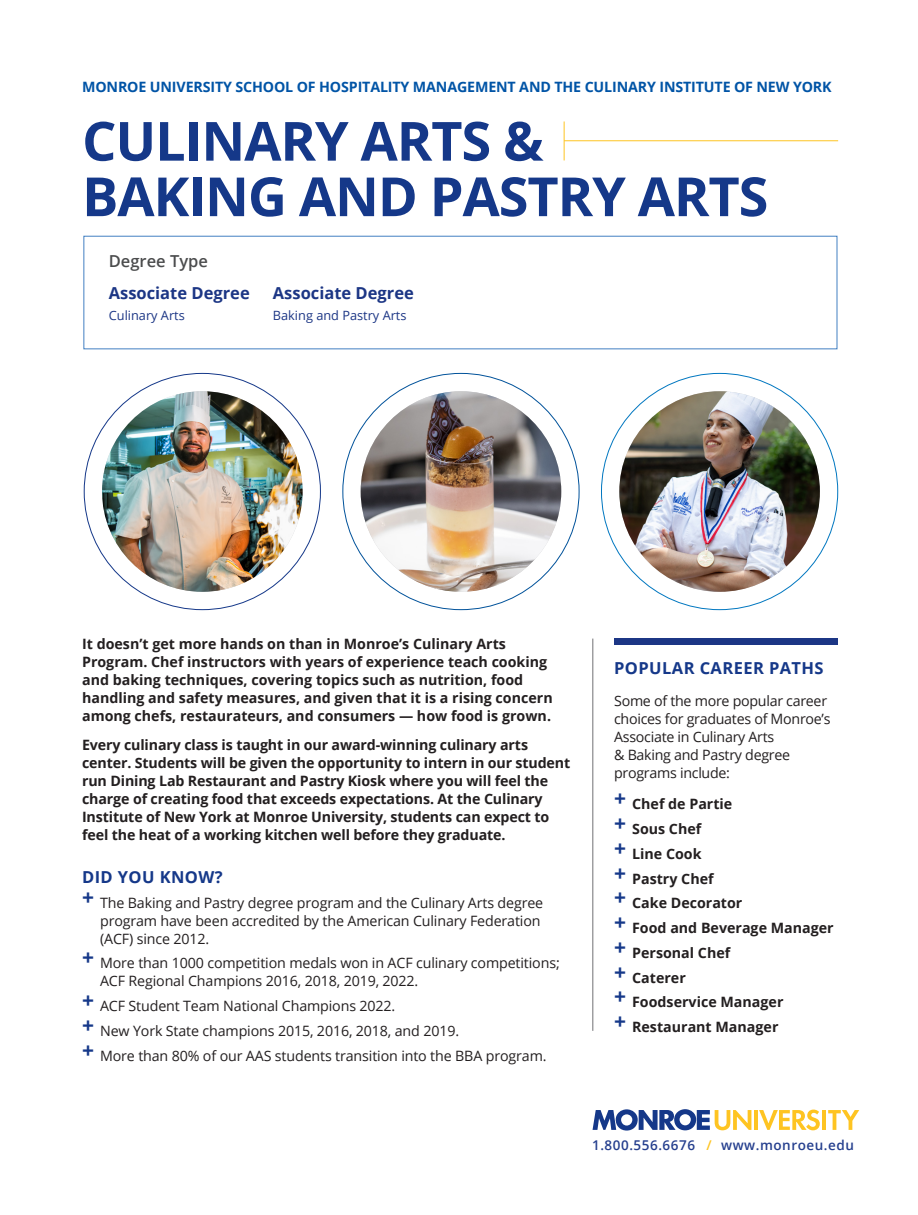
<style>
.page{position:relative;width:918px;height:1215px;background:#fff}
.page>*{position:absolute;margin:0;border:0;box-sizing:border-box;transform-origin:0 0}
.headline{font:700 54px/55.5px "Open Sans";letter-spacing:-.02em;color:#153889}
.DegreeName{font:700 16.5px "Open Sans";color:#1c3685}
._11ptboldCaps{font:700 16.5px "Open Sans";letter-spacing:.025em;color:#153889}
.Degreetitle{font:600 16.5px "Open Sans";color:#4b4c4d}
.body_more_space{font:700 14.25px/18px "Open Sans";color:#231f20}
.body{font:14.25px/18px "Open Sans";letter-spacing:-.01em;color:#231f20}
.headline-2{font:700 14.25px "Open Sans";letter-spacing:-.01em;color:#0154a6}
.t1{font:600 13.5px "Open Sans";letter-spacing:.04em;color:#253f8e}
.DegreeSmallText{font:12.75px "Open Sans";color:#1c3685}
.s1{color:#fec422}
</style>
<div class="page">
<svg style="left:593px;top:1109px;width:158px;height:22px"></svg>
<hr style="left:754px;top:1110px;width:4px;height:20px;background:#fec422">
<svg style="left:759px;top:1110px;width:61px;height:20px"></svg>
<hr style="left:822px;top:1110px;width:4px;height:20px;background:#fec422">
<svg style="left:828px;top:1110px;width:31px;height:20px"></svg>
<hr style="left:564px;top:140px;width:274px;height:1px;background:#fec422">
<hr style="left:564px;top:122px;width:1px;height:38px;background:#fec422">
<div style="left:83px;top:236px;width:754px;height:113px;border:1px solid #4280c2"></div>
<img style="left:102px;top:391px;width:201px;height:201px;border-radius:100px">
<img style="left:361px;top:391px;width:200px;height:201px;border-radius:100px">
<img style="left:619px;top:391px;width:201px;height:201px;border-radius:100px">
<div style="left:614px;top:639px;width:224px;height:6px;background:#1c3685"></div>
<hr style="left:592px;top:639px;width:1px;height:392px;background:#808083">
<p class="headline-2" style="left:82px;top:77px;width:751px">MONROE UNIVERSITY SCHOOL OF HOSPITALITY MANAGEMENT AND THE CULINARY INSTITUTE OF NEW YORK</p>
<p class="headline" style="left:82px;top:112px;width:688px">CULINARY ARTS &amp;<br>BAKING AND PASTRY ARTS</p>
<p class="Degreetitle" style="left:109px;top:250px;width:101px">Degree Type</p>
<p class="DegreeName" style="left:109px;top:282px;width:142px">Associate Degree</p>
<p class="DegreeSmallText" style="left:109px;top:307px;width:78px">Culinary Arts</p>
<p class="DegreeName" style="left:273px;top:282px;width:142px">Associate Degree</p>
<p class="DegreeSmallText" style="left:273px;top:307px;width:135px">Baking and Pastry Arts</p>
<p class="body_more_space" style="left:82px;top:635px;width:472px">It doesn’t get more hands on than in Monroe’s Culinary Arts Program. Chef instructors with years of experience teach cooking and baking techniques, covering topics such as nutrition, food handling and safety measures, and given that it is a rising concern among chefs, restaurateurs, and consumers — how food is grown.</p>
<p class="body_more_space" style="left:82px;top:736px;width:490px">Every culinary class is taught in our award-winning culinary arts center. Students will be given the opportunity to intern in our student run Dining Lab Restaurant and Pastry Kiosk where you will feel the charge of creating food that exceeds expectations. At the Culinary Institute of New York at Monroe University, students can expect to feel the heat of a working kitchen well before they graduate.</p>
<p class="_11ptboldCaps" style="left:82px;top:865px;width:142px">DID YOU KNOW?</p>
<p class="body" style="left:100px;top:893px;width:445px;text-indent:-18px"><sup>+</sup> The Baking and Pastry degree program and the Culinary Arts degree program have been accredited by the American Culinary Federation (ACF) since 2012.</p>
<p class="body" style="left:100px;top:954px;width:461px;text-indent:-18px"><sup>+</sup> More than 1000 competition medals won in ACF culinary competitions;<br>ACF Regional Champions 2016, 2018, 2019, 2022.</p>
<p class="body" style="left:82px;top:997px;width:315px"><sup>+</sup> ACF Student Team National Champions 2022.</p>
<p class="body" style="left:82px;top:1021px;width:379px"><sup>+</sup> New York State champions 2015, 2016, 2018, and 2019.</p>
<p class="body" style="left:82px;top:1046px;width:466px"><sup>+</sup> More than 80% of our AAS students transition into the BBA program.</p>
<p class="_11ptboldCaps" style="left:614px;top:657px;width:211px">POPULAR CAREER PATHS</p>
<p class="body" style="left:614px;top:691px;width:218px">Some of the more popular career choices for graduates of Monroe’s<br>Associate in Culinary Arts<br>&amp; Baking and Pastry degree programs include:</p>
<p class="body_more_space" style="left:614px;top:795px;width:120px"><sup>+</sup> Chef de Partie</p>
<p class="body_more_space" style="left:614px;top:819px;width:89px"><sup>+</sup> Sous Chef</p>
<p class="body_more_space" style="left:614px;top:844px;width:89px"><sup>+</sup> Line Cook</p>
<p class="body_more_space" style="left:614px;top:869px;width:101px"><sup>+</sup> Pastry Chef</p>
<p class="body_more_space" style="left:614px;top:894px;width:130px"><sup>+</sup> Cake Decorator</p>
<p class="body_more_space" style="left:614px;top:918px;width:221px"><sup>+</sup> Food and Beverage Manager</p>
<p class="body_more_space" style="left:614px;top:943px;width:118px"><sup>+</sup> Personal Chef</p>
<p class="body_more_space" style="left:614px;top:968px;width:73px"><sup>+</sup> Caterer</p>
<p class="body_more_space" style="left:614px;top:993px;width:171px"><sup>+</sup> Foodservice Manager</p>
<p class="body_more_space" style="left:614px;top:1017px;width:166px"><sup>+</sup> Restaurant Manager</p>
<p class="t1" style="left:592px;top:1136px;width:263px">1.800.556.6676 <span class="s1">/</span> www.monroeu.edu</p>
</div>
